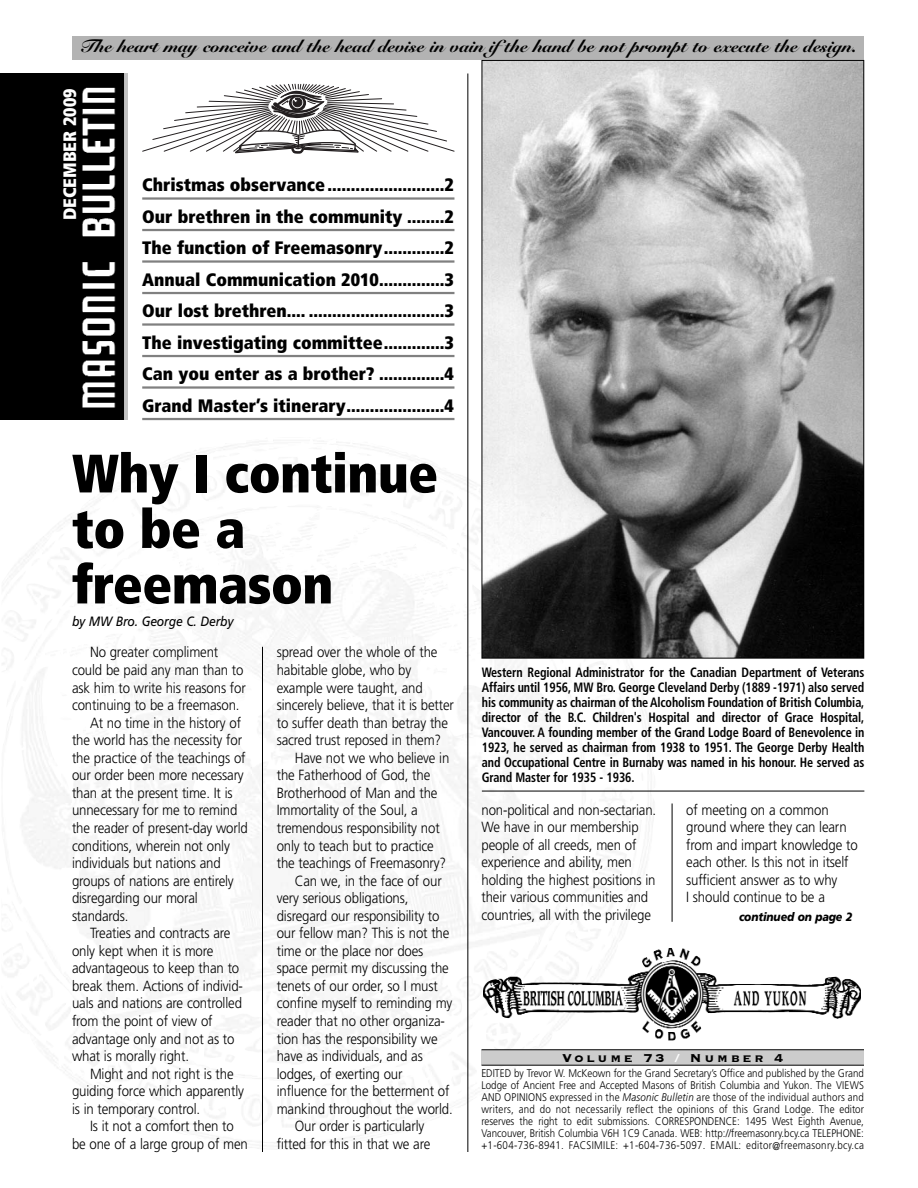
<style>
.page{position:relative;width:918px;height:1188px;background:#fff}
.page>*{position:absolute;margin:0;border:0;box-sizing:border-box;transform-origin:0 0}
.t1{font:900 condensed 54px/55.5px "Frutiger";letter-spacing:-.01em;color:#000}
.t2{font:900 condensed 18px/31.5px "Frutiger";color:#000;text-align:justify}
.t3{font:900 condensed 18px "Frutiger";color:#fff}
.t4{font:17.7px "Snell Roundhand Black Script";color:#000}
.t5{font:15px "Copperplate Thirty Three BC";letter-spacing:.185em;color:#000}
.t6{font:300 14.7px/17.5px "Frutiger";letter-spacing:-.01em;color:#000;scale:.9 1}
.t7{font:700 condensed 13.5px/15px "Frutiger";letter-spacing:-.01em;color:#000;text-align:justify;scale:.9 1}
.t8{font:italic 13.5px "Frutiger";letter-spacing:-.01em;color:#000;scale:.9 1}
.t9{font:italic 900 12px "Frutiger";letter-spacing:-.01em;color:#000;scale:.9 1}
.t10{font:300 11.1px/12px "Frutiger";letter-spacing:.03em;color:#000;text-align:justify;scale:.88 1}
.s1{color:#fff}
.s2{font-size:11.4px}
.s3{font-style:italic}
</style>
<div class="page">
<div style="left:482px;top:1050px;width:382px;height:15px;background:#ccc"></div>
<hr style="left:262px;top:647px;width:1px;height:505px;background:#000">
<hr style="left:468px;top:74px;width:1px;height:1078px;background:#000">
<img style="left:483px;top:947px;width:378px;height:93px">
<svg style="left:142px;top:84px;width:312px;height:70px"></svg>
<hr style="left:482px;top:1049px;width:382px;height:1px;background:#000">
<hr style="left:482px;top:1065px;width:382px;height:1px;background:#000">
<div style="left:0;top:74px;width:127px;height:346px;background:#000"></div>
<img style="left:82px;top:74px;width:45px;height:346px">
<hr style="left:142px;top:197px;width:312px;height:3px;background:#808080">
<hr style="left:142px;top:229px;width:312px;height:2px;background:#808080">
<hr style="left:142px;top:260px;width:312px;height:3px;background:#808080">
<hr style="left:142px;top:292px;width:312px;height:2px;background:#808080">
<hr style="left:142px;top:323px;width:312px;height:3px;background:#808080">
<hr style="left:142px;top:355px;width:312px;height:2px;background:#808080">
<hr style="left:142px;top:386px;width:312px;height:3px;background:#808080">
<hr style="left:142px;top:418px;width:312px;height:2px;background:#808080">
<div style="left:72px;top:36px;width:792px;height:24px;background:#b3b3b3"></div>
<img style="left:484px;top:62px;width:378px;height:594px">
<hr style="left:482px;top:791px;width:382px;height:1px;background:#000">
<hr style="left:672px;top:803px;width:1px;height:119px;background:#000">
<p class="t4" style="left:79px;top:40px;width:779px">The heart may conceive and the head devise in vain ifthe hand be not prompt to execute the design.</p>
<p class="t3" style="left:63px;top:220px;width:133px;rotate:-90deg">DECEMBER 2009</p>
<p class="t2" style="left:142px;top:171px;width:313px">Christmas observance .........................2<br>Our brethren in the community ........2<br>The function of Freemasonry.............2<br>Annual Communication 2010..............3<br>Our lost brethren.... .............................3<br>The investigating committee.............3<br>Can you enter as a brother? ..............4<br>Grand Master’s itinerary.....................4</p>
<h1 class="t1" style="left:72px;top:450px;width:368px">Why I continue to be a freemason</h1>
<p class="t8" style="left:72px;top:616px;width:181px">by MW Bro. George C. Derby</p>
<p class="t6" style="left:90px;top:645px;width:144px">No greater compliment</p>
<p class="t6" style="left:72px;top:662px;width:192px">could be paid any man than to</p>
<p class="t6" style="left:72px;top:680px;width:195px">ask him to write his reasons for</p>
<p class="t6" style="left:72px;top:697px;width:188px">continuing to be a freemason.</p>
<p class="t6" style="left:90px;top:715px;width:169px">At no time in the history of</p>
<p class="t6" style="left:72px;top:732px;width:191px">the world has the necessity for</p>
<p class="t6" style="left:72px;top:750px;width:194px">the practice of the teachings of</p>
<p class="t6" style="left:72px;top:768px;width:192px">our order been more necessary</p>
<p class="t6" style="left:72px;top:785px;width:180px">than at the present time. It is</p>
<p class="t6" style="left:72px;top:803px;width:185px">unnecessary for me to remind</p>
<p class="t6" style="left:72px;top:820px;width:197px">the reader of present-day world</p>
<p class="t6" style="left:72px;top:838px;width:177px">conditions, wherein not only</p>
<p class="t6" style="left:72px;top:855px;width:167px">individuals but nations and</p>
<p class="t6" style="left:72px;top:873px;width:181px">groups of nations are entirely</p>
<p class="t6" style="left:72px;top:890px;width:141px">disregarding our moral</p>
<p class="t6" style="left:72px;top:908px;width:64px">standards.</p>
<p class="t6" style="left:90px;top:926px;width:158px">Treaties and contracts are</p>
<p class="t6" style="left:72px;top:943px;width:159px">only kept when it is more</p>
<p class="t6" style="left:72px;top:961px;width:187px">advantageous to keep than to</p>
<p class="t6" style="left:72px;top:978px;width:192px">break them. Actions of individ-</p>
<p class="t6" style="left:72px;top:996px;width:190px">uals and nations are controlled</p>
<p class="t6" style="left:72px;top:1013px;width:158px">from the point of view of</p>
<p class="t6" style="left:72px;top:1031px;width:182px">advantage only and not as to</p>
<p class="t6" style="left:72px;top:1048px;width:132px">what is morally right.</p>
<p class="t6" style="left:90px;top:1066px;width:161px">Might and not right is the</p>
<p class="t6" style="left:72px;top:1083px;width:193px">guiding force which apparently</p>
<p class="t6" style="left:72px;top:1101px;width:144px">is in temporary control.</p>
<p class="t6" style="left:90px;top:1119px;width:161px">Is it not a comfort then to</p>
<p class="t6" style="left:72px;top:1136px;width:197px">be one of a large group of men</p>
<p class="t6" style="left:277px;top:645px;width:180px">spread over the whole of the</p>
<p class="t6" style="left:277px;top:662px;width:151px">habitable globe, who by</p>
<p class="t6" style="left:277px;top:680px;width:164px">example were taught, and</p>
<p class="t6" style="left:277px;top:697px;width:198px">sincerely believe, that it is better</p>
<p class="t6" style="left:277px;top:715px;width:192px">to suffer death than betray the</p>
<p class="t6" style="left:277px;top:732px;width:184px">sacred trust reposed in them?</p>
<p class="t6" style="left:295px;top:750px;width:173px">Have not we who believe in</p>
<p class="t6" style="left:277px;top:768px;width:172px">the Fatherhood of God, the</p>
<p class="t6" style="left:277px;top:785px;width:180px">Brotherhood of Man and the</p>
<p class="t6" style="left:277px;top:803px;width:158px">Immortality of the Soul, a</p>
<p class="t6" style="left:277px;top:820px;width:183px">tremendous responsibility not</p>
<p class="t6" style="left:277px;top:838px;width:176px">only to teach but to practice</p>
<p class="t6" style="left:277px;top:855px;width:190px">the teachings of Freemasonry?</p>
<p class="t6" style="left:295px;top:873px;width:165px">Can we, in the face of our</p>
<p class="t6" style="left:277px;top:890px;width:148px">very serious obligations,</p>
<p class="t6" style="left:277px;top:908px;width:182px">disregard our responsibility to</p>
<p class="t6" style="left:277px;top:926px;width:193px">our fellow man? This is not the</p>
<p class="t6" style="left:277px;top:943px;width:164px">time or the place nor does</p>
<p class="t6" style="left:277px;top:961px;width:193px">space permit my discussing the</p>
<p class="t6" style="left:277px;top:978px;width:181px">tenets of our order, so I must</p>
<p class="t6" style="left:277px;top:996px;width:197px">confine myself to reminding my</p>
<p class="t6" style="left:277px;top:1013px;width:188px">reader that no other organiza-</p>
<p class="t6" style="left:277px;top:1031px;width:180px">tion has the responsibility we</p>
<p class="t6" style="left:277px;top:1048px;width:164px">have as individuals, and as</p>
<p class="t6" style="left:277px;top:1066px;width:141px">lodges, of exerting our</p>
<p class="t6" style="left:277px;top:1084px;width:194px">influence for the betterment of</p>
<p class="t6" style="left:277px;top:1101px;width:197px">mankind throughout the world.</p>
<p class="t6" style="left:295px;top:1119px;width:145px">Our order is particularly</p>
<p class="t6" style="left:277px;top:1136px;width:172px">fitted for this in that we are</p>
<p class="t7" style="left:482px;top:666px;width:427px">Western Regional Administrator for the Canadian Department of Veterans Affairs until 1956, MW Bro. George Cleveland Derby (1889 -1971) also served his community as chairman of the Alcoholism Foundation of British Columbia, director of the B.C. Children's Hospital and director of Grace Hospital, Vancouver. A founding member of the Grand Lodge Board of Benevolence in 1923, he served as chairman from 1938 to 1951. The George Derby Health and Occupational Centre in Burnaby was named in his honour. He served as Grand Master for 1935 - 1936.</p>
<p class="t6" style="left:482px;top:802px;width:196px">non-political and non-sectarian.<br>We have in our membership people of all creeds, men of experience and ability, men holding the highest positions in their various communities and countries, all with the privilege</p>
<p class="t6" style="left:686px;top:802px;width:192px">of meeting on a common ground where they can learn from and impart knowledge to each other. Is this not in itself sufficient answer as to why<br>I should continue to be a</p>
<p class="t9" style="left:739px;top:912px;width:128px">continued on page 2</p>
<p class="t5" style="left:562px;top:1048px;width:223px">Volume 73 <span class="s1">/</span> Number 4</p>
<p class="t10" style="left:481px;top:1068px;width:436px"><span class="s2">E</span>DITED by Trevor W. McKeown for the Grand Secretary’s Office and published by the Grand Lodge of Ancient Free and Accepted Masons of British Columbia and Yukon. The VIEWS AND OPINIONS expressed in the <span class="s3">Masonic Bulletin</span> are those of the individual authors and writers, and do not necessarily reflect the opinions of this Grand Lodge. The editor reserves the right to edit submissions. CORRESPONDENCE: 1495 West Eighth Avenue, Vancouver, British Columbia V6H 1C9 Canada. WEB: http://freemasonry.bcy.ca TELEPHONE: +1-604-736-8941. FACSIMILE: +1-604-736-5097. EMAIL: editor@freemasonry.bcy.ca</p>
</div>
